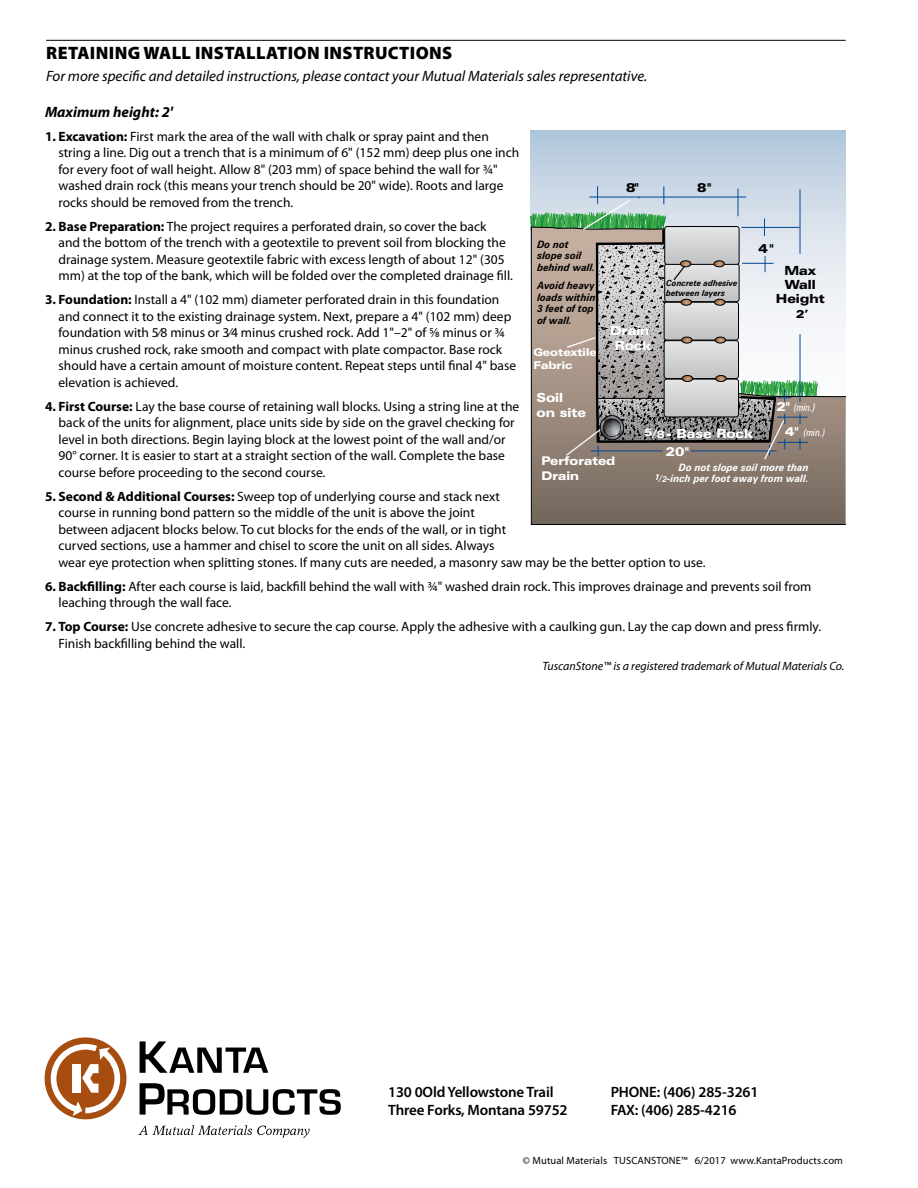
<style>
.page{position:relative;width:918px;height:1188px;background:#fff}
.page>*{position:absolute;margin:0;border:0;box-sizing:border-box;transform-origin:0 0}
.t1{font:900 18px "Myriad Pro";letter-spacing:.02em;color:#000}
.t2{font:italic 15px "Myriad Pro";color:#000}
.t3{font:600 15px/18px "Myriad Pro";letter-spacing:-.01em;color:#000}
.t4{font:italic 700 15px "Myriad Pro";color:#000}
.t5{font:13.5px/16.5px "Myriad Pro";color:#000}
.t6{font:900 expanded 12.6px/15.1px "Zurich BT";color:#fff;text-align:center}
.t7{font:900 expanded 12.6px/14.4px "Zurich BT";color:#000;text-align:center}
.t8{font:italic 12px "Myriad Pro";color:#000}
.t9{font:900 expanded 12px/14.4px "Zurich BT";color:#fff}
.t10{font:900 expanded 11.4px "Zurich BT";color:#000}
.t11{font:900 expanded 10.8px/13px "Zurich BT";color:#fff}
.t12{font:10.5px "Myriad Pro";letter-spacing:.01em;color:#000}
.t13{font:italic 700 10.2px/11.4px "Zurich BT";color:#000}
.t14{font:italic 700 10.2px/11.4px "Zurich BT";color:#fff;text-align:right}
.t15{font:italic condensed 10.2px "Zurich BT";color:#fff}
.t16{font:italic 700 8.4px/9.6px "Zurich BT";color:#000}
.s1{font-weight:700}
.s2{font-weight:900;font-style:normal;font-stretch:expanded;font-size:12.6px}
.s3{font-size:10.8px}
.s4{font-size:8.4px}
</style>
<div class="page">
<svg style="left:140px;top:1041px;width:128px;height:32px"></svg>
<svg style="left:140px;top:1083px;width:201px;height:32px"></svg>
<div style="left:45px;top:1037px;width:81px;height:82px;background:#a84d10;border-radius:50%"></div>
<svg style="left:51px;top:1044px;width:69px;height:72px"></svg>
<div style="left:73px;top:1064px;width:8px;height:29px;background:#fff"></div>
<svg style="left:138px;top:1125px;width:172px;height:13px"></svg>
<hr style="left:46px;top:40px;width:800px;height:1px;background:#000">
<svg style="left:531px;top:131px;width:315px;height:96px;background:#bdcfdf"></svg>
<svg style="left:531px;top:227px;width:315px;height:298px;background:#91867d"></svg>
<svg style="left:529px;top:186px;width:289px;height:275px;background:#b0b1ad"></svg>
<div style="left:715px;top:375px;width:11px;height:7px;border:1px solid #000;border-radius:50%"></div>
<h1 class="t1" style="left:46px;top:40px;width:408px">RETAINING WALL INSTALLATION INSTRUCTIONS</h1>
<p class="t2" style="left:46px;top:67px;width:603px">For more specific and detailed instructions, please contact your Mutual Materials sales representative.</p>
<p class="t4" style="left:45px;top:102px;width:129px">Maximum height: 2'</p>
<p class="t5" style="left:58px;top:128px;width:462px;text-indent:-14px"><span class="s1">1. Excavation:</span> First mark the area of the wall with chalk or spray paint and then string a line. Dig out a trench that is a minimum of 6" (152 mm) deep plus one inch for every foot of wall height. Allow 8" (203 mm) of space behind the wall for ¾" washed drain rock (this means your trench should be 20" wide). Roots and large rocks should be removed from the trench.</p>
<p class="t5" style="left:58px;top:218px;width:456px;text-indent:-14px"><span class="s1">2. Base Preparation:</span> The project requires a perforated drain, so cover the back<br>and the bottom of the trench with a geotextile to prevent soil from blocking the drainage system. Measure geotextile fabric with excess length of about 12" (305 mm) at the top of the bank, which will be folded over the completed drainage fill.</p>
<p class="t5" style="left:58px;top:291px;width:459px;text-indent:-14px"><span class="s1">3. Foundation:</span> Install a 4" (102 mm) diameter perforated drain in this foundation and connect it to the existing drainage system. Next, prepare a 4" (102 mm) deep foundation with 5⁄8 minus or 3⁄4 minus crushed rock. Add 1"–2" of 5⁄8 minus or ¾ minus crushed rock, rake smooth and compact with plate compactor. Base rock should have a certain amount of moisture content. Repeat steps until final 4" base elevation is achieved.</p>
<p class="t5" style="left:58px;top:398px;width:462px;text-indent:-14px"><span class="s1">4. First Course:</span> Lay the base course of retaining wall blocks. Using a string line at the back of the units for alignment, place units side by side on the gravel checking for level in both directions. Begin laying block at the lowest point of the wall and/or 90° corner. It is easier to start at a straight section of the wall. Complete the base course before proceeding to the second course.</p>
<p class="t5" style="left:58px;top:488px;width:649px;text-indent:-14px"><span class="s1">5. Second &amp; Additional Courses:</span> Sweep top of underlying course and stack next<br>course in running bond pattern so the middle of the unit is above the joint<br>between adjacent blocks below. To cut blocks for the ends of the wall, or in tight<br>curved sections, use a hammer and chisel to score the unit on all sides. Always<br>wear eye protection when splitting stones. If many cuts are needed, a masonry saw may be the better option to use.</p>
<p class="t5" style="left:58px;top:578px;width:754px;text-indent:-14px"><span class="s1">6. Backfilling:</span> After each course is laid, backfill behind the wall with ¾" washed drain rock. This improves drainage and prevents soil from leaching through the wall face.</p>
<p class="t5" style="left:58px;top:618px;width:764px;text-indent:-14px"><span class="s1">7. Top Course:</span> Use concrete adhesive to secure the cap course. Apply the adhesive with a caulking gun. Lay the cap down and press firmly.<br>Finish backfilling behind the wall.</p>
<p class="t8" style="left:542px;top:658px;width:304px">TuscanStone™ is a registered trademark of Mutual Materials Co.</p>
<p class="t7" style="left:626px;top:181px;width:14px">8"</p>
<p class="t7" style="left:697px;top:181px;width:16px">8"</p>
<p class="t13" style="left:537px;top:238px;width:59px">Do not slope soil behind wall.</p>
<p class="t13" style="left:537px;top:280px;width:60px">Avoid heavy loads within<br>3 feet of top of wall.</p>
<p class="t7" style="left:758px;top:241px;width:17px">4"</p>
<p class="t7" style="left:776px;top:263px;width:50px">Max<br>Wall<br>Height</p>
<p class="t10" style="left:796px;top:307px;width:14px">2’</p>
<p class="t16" style="left:666px;top:278px;width:73px">Concrete adhesive between layers</p>
<p class="t6" style="left:610px;top:323px;width:43px">Drain<br>Rock</p>
<p class="t11" style="left:533px;top:346px;width:65px">Geotextile<br>Fabric</p>
<p class="t6" style="left:536px;top:390px;width:51px;text-align:left">Soil<br>on site</p>
<p class="t9" style="left:542px;top:454px;width:75px">Perforated<br>Drain</p>
<p class="t15" style="left:776px;top:402px;width:41px"><span class="s2">2"</span> (min.<span class="s3">)</span></p>
<p class="t15" style="left:785px;top:426px;width:42px"><span class="s2">4"</span> (min.)</p>
<p class="t6" style="left:645px;top:426px;width:110px"><sup>5</sup>⁄<span class="s3">8</span>- Base Rock</p>
<p class="t6" style="left:666px;top:444px;width:24px">20"</p>
<p class="t14" style="left:655px;top:461px;width:155px">Do not slope soil more than<br><sup>1</sup>⁄<span class="s4">2</span>-inch per foot away from wall.</p>
<p class="t3" style="left:388px;top:1082px;width:181px">130 0Old Yellowstone Trail<br>Three Forks, Montana 59752</p>
<p class="t3" style="left:611px;top:1082px;width:149px">PHONE: (406) 285-3261<br>FAX: (406) 285-4216</p>
<p class="t12" style="left:523px;top:1154px;width:322px">© Mutual Materials TUSCANSTONE™ 6/2017 www.KantaProducts.com</p>
</div>
